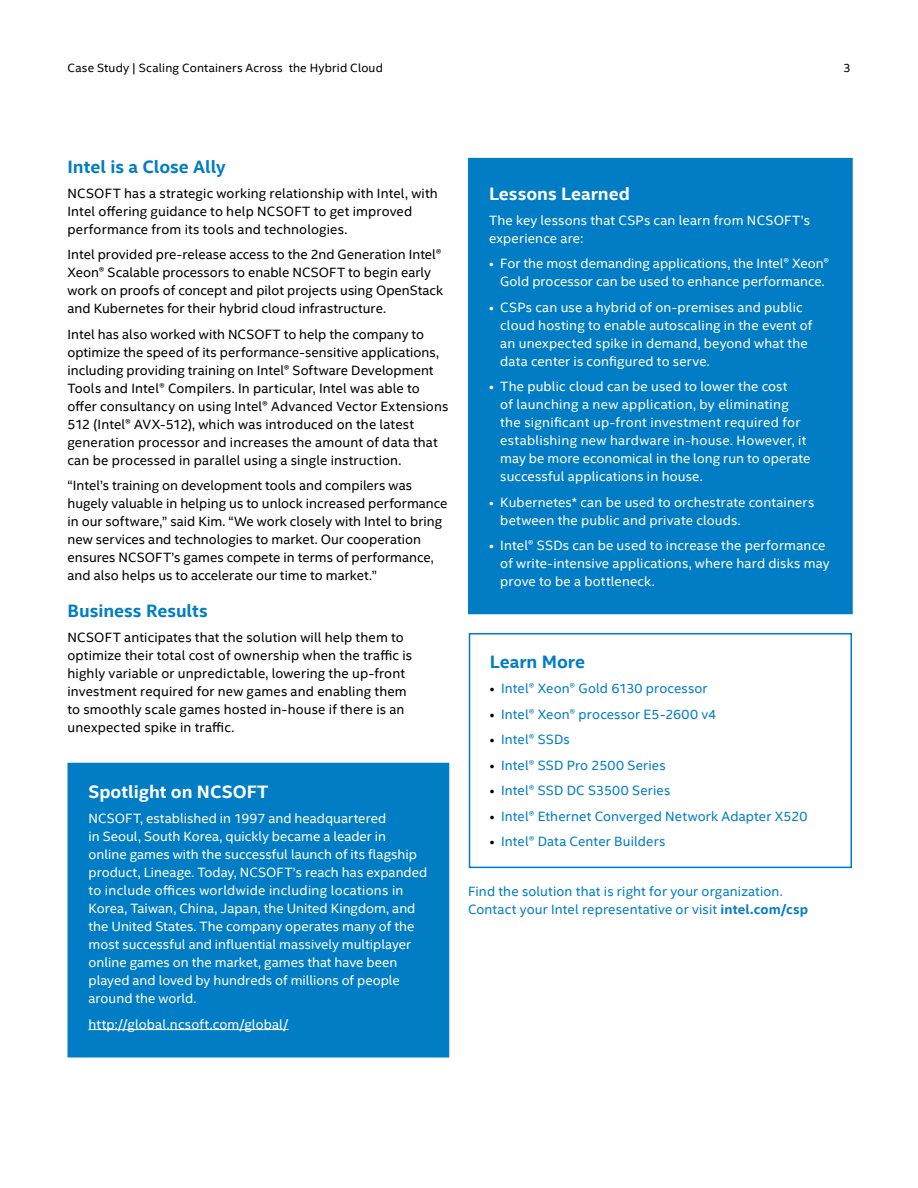
<style>
.page{position:relative;width:918px;height:1188px;background:#fff}
.page>*{position:absolute;margin:0;border:0;box-sizing:border-box;transform-origin:0 0}
.t1{font:700 18px "Intel Clear";color:#007dc5}
.t2{font:700 18px "Intel Clear";color:#fff}
.t3{font:13.5px/18px "Intel Clear";letter-spacing:.005em;color:#000}
.t4{font:13.5px/18px "Intel Clear";letter-spacing:.01em;color:#fff}
.t5{font:13.5px/18px "Intel Clear";letter-spacing:.01em;color:#007dc5}
.t6{font:12px "Intel Clear";letter-spacing:.015em;color:#000}
.s1{color:#000}
.s2{font-weight:700}
</style>
<div class="page">
<div style="left:469px;top:633px;width:383px;height:235px;border:2px solid #007dc5"></div>
<div style="left:68px;top:764px;width:380px;height:293px;background:#007dc5"></div>
<hr style="left:88px;top:1029px;width:200px;height:1px;background:#fff">
<div style="left:68px;top:763px;width:381px;height:295px;border:2px solid #007dc5"></div>
<div style="left:469px;top:159px;width:383px;height:455px;background:#007dc5"></div>
<div style="left:468px;top:158px;width:385px;height:456px;border:2px solid #007dc5"></div>
<p class="t6" style="left:68px;top:60px;width:317px">Case Study | Scaling Containers Across the Hybrid Cloud</p>
<p class="t6" style="left:843px;top:60px;width:9px">3</p>
<h1 class="t1" style="left:68px;top:154px;width:160px">Intel is a Close Ally</h1>
<p class="t3" style="left:68px;top:184px;width:372px">NCSOFT has a strategic working relationship with Intel, with<br>Intel offering guidance to help NCSOFT to get improved performance from its tools and technologies.</p>
<p class="t3" style="left:68px;top:245px;width:377px">Intel provided pre-release access to the 2nd Generation Intel® Xeon® Scalable processors to enable NCSOFT to begin early work on proofs of concept and pilot projects using OpenStack and Kubernetes for their hybrid cloud infrastructure.</p>
<p class="t3" style="left:68px;top:325px;width:382px">Intel has also worked with NCSOFT to help the company to optimize the speed of its performance-sensitive applications, including providing training on Intel® Software Development Tools and Intel® Compilers. In particular, Intel was able to offer consultancy on using Intel® Advanced Vector Extensions 512 (Intel® AVX-512), which was introduced on the latest generation processor and increases the amount of data that can be processed in parallel using a single instruction.</p>
<p class="t3" style="left:68px;top:476px;width:382px">“Intel’s training on development tools and compilers was hugely valuable in helping us to unlock increased performance in our software,” said Kim. “We work closely with Intel to bring new services and technologies to market. Our cooperation ensures NCSOFT’s games compete in terms of performance, and also helps us to accelerate our time to market.”</p>
<h1 class="t1" style="left:68px;top:598px;width:142px">Business Results</h1>
<p class="t3" style="left:68px;top:628px;width:346px">NCSOFT anticipates that the solution will help them to optimize their total cost of ownership when the traffic is highly variable or unpredictable, lowering the up-front investment required for new games and enabling them to smoothly scale games hosted in-house if there is an unexpected spike in traffic.</p>
<h1 class="t2" style="left:88px;top:779px;width:181px">Spotlight on NCSOFT</h1>
<p class="t4" style="left:88px;top:809px;width:340px">NCSOFT, established in 1997 and headquartered<br>in Seoul, South Korea, quickly became a leader in online games with the successful launch of its flagship product, Lineage. Today, NCSOFT’s reach has expanded to include offices worldwide including locations in Korea, Taiwan, China, Japan, the United Kingdom, and the United States. The company operates many of the most successful and influential massively multiplayer online games on the market, games that have been played and loved by hundreds of millions of people around the world.</p>
<p class="t4" style="left:88px;top:1014px;width:201px">http://global.ncsoft.com/global/</p>
<h1 class="t2" style="left:489px;top:181px;width:142px">Lessons Learned</h1>
<p class="t4" style="left:489px;top:211px;width:323px">The key lessons that CSPs can learn from NCSOFT’s experience are:</p>
<p class="t4" style="left:489px;top:254px;width:342px;text-align:center">• For the most demanding applications, the Intel® Xeon®<br>Gold processor can be used to enhance performance.</p>
<p class="t4" style="left:500px;top:298px;width:314px;text-indent:-11px">• CSPs can use a hybrid of on-premises and public cloud hosting to enable autoscaling in the event of an unexpected spike in demand, beyond what the data center is configured to serve.</p>
<p class="t4" style="left:500px;top:377px;width:312px;text-indent:-11px">• The public cloud can be used to lower the cost<br>of launching a new application, by eliminating the significant up-front investment required for establishing new hardware in-house. However, it may be more economical in the long run to operate successful applications in house.</p>
<p class="t4" style="left:500px;top:493px;width:316px;text-indent:-11px">• Kubernetes* can be used to orchestrate containers between the public and private clouds.</p>
<p class="t4" style="left:500px;top:536px;width:331px;text-indent:-11px">• Intel® SSDs can be used to increase the performance of write-intensive applications, where hard disks may prove to be a bottleneck.</p>
<h1 class="t1" style="left:490px;top:649px;width:97px">Learn More</h1>
<p class="t5" style="left:490px;top:679px;width:219px"><span class="s1">•</span> Intel® Xeon® Gold 6130 processor</p>
<p class="t5" style="left:490px;top:705px;width:228px"><span class="s1">•</span> Intel® Xeon® processor E5-2600 v4</p>
<p class="t5" style="left:490px;top:730px;width:82px"><span class="s1">•</span> Intel® SSDs</p>
<p class="t5" style="left:490px;top:756px;width:177px"><span class="s1">•</span> Intel® SSD Pro 2500 Series</p>
<p class="t5" style="left:490px;top:781px;width:182px"><span class="s1">•</span> Intel® SSD DC S3500 Series</p>
<p class="t5" style="left:490px;top:807px;width:319px"><span class="s1">•</span> Intel® Ethernet Converged Network Adapter X520</p>
<p class="t5" style="left:490px;top:832px;width:177px"><span class="s1">•</span> Intel® Data Center Builders</p>
<p class="t5" style="left:468px;top:882px;width:342px">Find the solution that is right for your organization.<br>Contact your Intel representative or visit <span class="s2">intel.com/csp</span></p>
</div>
